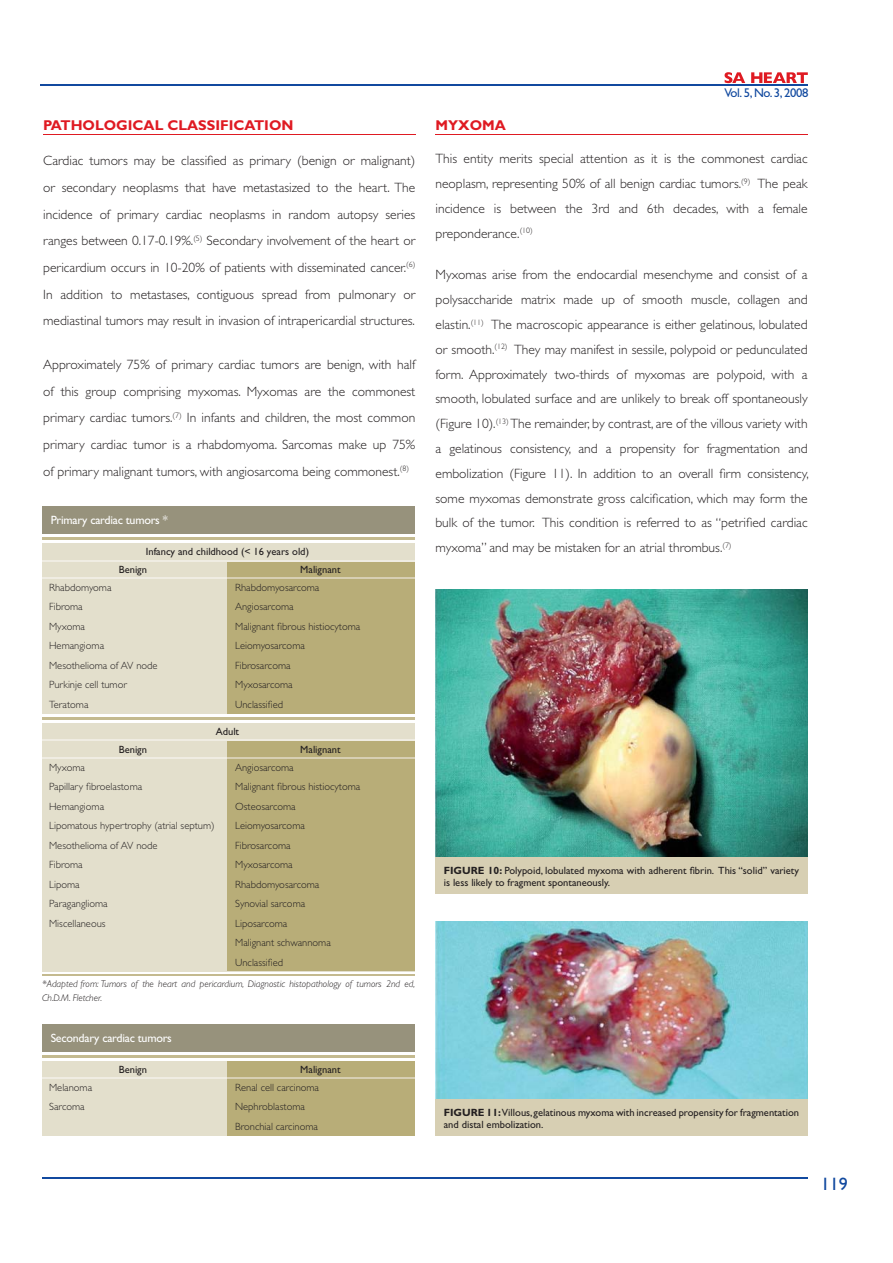
<style>
.page{position:relative;width:893px;height:1263px;background:#fff}
.page>*{position:absolute;margin:0;border:0;box-sizing:border-box;transform-origin:0 0}
.t1{font:18px "Gill Sans Std";color:#11499f}
.t2{font:700 14.25px "Gill Sans Std";color:#df1a22}
.t3{font:300 13.5px/24.8px "Gill Sans Std";color:#231f20;text-align:justify}
.t4{font:12.6px "Gill Sans Std";letter-spacing:-.03em;color:#11499f}
.t5{font:12px "Gill Sans Std";letter-spacing:-.02em;color:#fff}
.t6{font:300 10.5px/19.5px "Gill Sans Std";color:#231f20}
.t7{font:10.5px/12px "Gill Sans Std";color:#231f20}
.t8{font:italic 300 9.75px/13.5px "Gill Sans Std";color:#231f20}
.s1{font-weight:700}
</style>
<div class="page">
<hr style="left:40px;top:85px;width:768px;height:1px;background:#11499f">
<hr style="left:42px;top:1177px;width:766px;height:1px;background:#11499f">
<svg style="left:724px;top:72px;width:84px;height:11px"></svg>
<hr style="left:43px;top:134px;width:372px;height:1px;background:#df1a22">
<hr style="left:435px;top:134px;width:373px;height:1px;background:#df1a22">
<div style="left:42px;top:506px;width:372px;height:28px;background:#97927c"></div>
<div style="left:42px;top:543px;width:372px;height:171px;background:#e3dfcc"></div>
<hr style="left:42px;top:537px;width:372px;height:3px;background:#c4ba8f">
<div style="left:227px;top:561px;width:188px;height:153px;background:#b8ad78"></div>
<hr style="left:42px;top:560px;width:372px;height:1px;background:#efece2">
<hr style="left:42px;top:578px;width:185px;height:1px;background:#efece2">
<hr style="left:227px;top:578px;width:188px;height:1px;background:#d7cfb3">
<div style="left:42px;top:1024px;width:372px;height:28px;background:#97927c"></div>
<div style="left:42px;top:1061px;width:372px;height:74px;background:#e3dfcc"></div>
<hr style="left:42px;top:1055px;width:372px;height:3px;background:#c4ba8f">
<div style="left:227px;top:1061px;width:188px;height:74px;background:#b8ad78"></div>
<hr style="left:42px;top:1078px;width:185px;height:1px;background:#efece2">
<hr style="left:227px;top:1078px;width:188px;height:1px;background:#d7cfb3">
<div style="left:42px;top:723px;width:372px;height:248px;background:#e3dfcc"></div>
<div style="left:227px;top:741px;width:188px;height:230px;background:#b8ad78"></div>
<hr style="left:42px;top:740px;width:372px;height:1px;background:#efece2">
<hr style="left:42px;top:758px;width:185px;height:1px;background:#efece2">
<hr style="left:227px;top:758px;width:188px;height:1px;background:#d7cfb3">
<hr style="left:42px;top:974px;width:372px;height:2px;background:#c4ba8f">
<hr style="left:42px;top:717px;width:372px;height:3px;background:#c4ba8f">
<img style="left:436px;top:922px;width:372px;height:177px">
<div style="left:436px;top:1099px;width:372px;height:36px;background:#d7cfb3"></div>
<img style="left:436px;top:589px;width:372px;height:268px">
<div style="left:436px;top:857px;width:372px;height:37px;background:#d7cfb3"></div>
<p class="t2" style="left:43px;top:120px;width:252px">PATHOLOGICAL CLASSIFICATION</p>
<p class="t3" style="left:43px;top:149px;width:374px;line-height:26.7px">Cardiac tumors may be classified as primary (benign or malignant) or secondary neoplasms that have metastasized to the heart. The incidence of primary cardiac neoplasms in random autopsy series ranges between 0.17-0.19%.<sup>(5)</sup> Secondary involvement of the heart or pericardium occurs in 10-20% of patients with disseminated cancer.<sup>(6)<br></sup>In addition to metastases, contiguous spread from pulmonary or mediastinal tumors may result in invasion of intrapericardial structures.</p>
<p class="t3" style="left:43px;top:352px;width:374px;line-height:26.7px">Approximately 75% of primary cardiac tumors are benign, with half of this group comprising myxomas. Myxomas are the commonest primary cardiac tumors.<sup>(7)</sup> In infants and children, the most common primary cardiac tumor is a rhabdomyoma. Sarcomas make up 75% of primary malignant tumors, with angiosarcoma being commonest.<sup>(8)</sup></p>
<p class="t5" style="left:51px;top:516px;width:119px">Primary cardiac tumors *</p>
<p class="t7" style="left:119px;top:544px;width:192px;line-height:18px;text-indent:27px">Infancy and childhood (&lt; 16 years old)<br>Benign</p>
<p class="t7" style="left:300px;top:565px;width:42px">Malignant</p>
<p class="t6" style="left:49px;top:579px;width:64px">Rhabdomyoma</p>
<p class="t6" style="left:235px;top:579px;width:86px">Rhabdomyosarcoma</p>
<p class="t6" style="left:49px;top:598px;width:35px">Fibroma</p>
<p class="t6" style="left:235px;top:598px;width:60px">Angiosarcoma</p>
<p class="t6" style="left:49px;top:618px;width:37px">Myxoma</p>
<p class="t6" style="left:235px;top:618px;width:127px">Malignant fibrous histiocytoma</p>
<p class="t6" style="left:49px;top:637px;width:57px">Hemangioma</p>
<p class="t6" style="left:235px;top:637px;width:71px">Leiomyosarcoma</p>
<p class="t6" style="left:49px;top:657px;width:110px">Mesothelioma of AV node</p>
<p class="t6" style="left:235px;top:657px;width:57px">Fibrosarcoma</p>
<p class="t6" style="left:49px;top:676px;width:79px">Purkinje cell tumor</p>
<p class="t6" style="left:235px;top:676px;width:59px">Myxosarcoma</p>
<p class="t6" style="left:49px;top:696px;width:41px">Teratoma</p>
<p class="t6" style="left:235px;top:696px;width:49px">Unclassified</p>
<p class="t7" style="left:216px;top:726px;width:25px">Adult</p>
<p class="t7" style="left:119px;top:744px;width:30px">Benign</p>
<p class="t7" style="left:300px;top:744px;width:42px">Malignant</p>
<p class="t6" style="left:49px;top:758px;width:37px">Myxoma</p>
<p class="t6" style="left:235px;top:758px;width:60px">Angiosarcoma</p>
<p class="t6" style="left:49px;top:778px;width:95px">Papillary fibroelastoma</p>
<p class="t6" style="left:235px;top:778px;width:127px">Malignant fibrous histiocytoma</p>
<p class="t6" style="left:49px;top:797px;width:57px">Hemangioma</p>
<p class="t6" style="left:235px;top:797px;width:62px">Osteosarcoma</p>
<p class="t6" style="left:49px;top:817px;width:167px">Lipomatous hypertrophy (atrial septum)</p>
<p class="t6" style="left:235px;top:817px;width:71px">Leiomyosarcoma</p>
<p class="t6" style="left:49px;top:836px;width:110px">Mesothelioma of AV node</p>
<p class="t6" style="left:235px;top:836px;width:57px">Fibrosarcoma</p>
<p class="t6" style="left:49px;top:856px;width:35px">Fibroma</p>
<p class="t6" style="left:235px;top:856px;width:59px">Myxosarcoma</p>
<p class="t6" style="left:49px;top:875px;width:32px">Lipoma</p>
<p class="t6" style="left:235px;top:875px;width:86px">Rhabdomyosarcoma</p>
<p class="t6" style="left:49px;top:895px;width:60px">Paraganglioma</p>
<p class="t6" style="left:235px;top:895px;width:72px">Synovial sarcoma</p>
<p class="t6" style="left:49px;top:914px;width:58px">Miscellaneous</p>
<p class="t6" style="left:235px;top:914px;width:97px">Liposarcoma<br>Malignant schwannoma<br>Unclassified</p>
<p class="t8" style="left:42px;top:978px;width:374px">*Adapted from: Tumors of the heart and pericardium, Diagnostic histopathology of tumors 2nd ed,<br>Ch.D.M. Fletcher.</p>
<p class="t5" style="left:51px;top:1033px;width:123px">Secondary cardiac tumors</p>
<p class="t7" style="left:119px;top:1065px;width:30px">Benign</p>
<p class="t7" style="left:300px;top:1065px;width:42px">Malignant</p>
<p class="t6" style="left:49px;top:1079px;width:45px">Melanoma</p>
<p class="t6" style="left:235px;top:1079px;width:85px">Renal cell carcinoma</p>
<p class="t6" style="left:49px;top:1098px;width:37px">Sarcoma</p>
<p class="t6" style="left:235px;top:1098px;width:84px">Nephroblastoma<br>Bronchial carcinoma</p>
<p class="t4" style="left:724px;top:88px;width:85px">Vol. 5, No. 3, 2008</p>
<p class="t2" style="left:435px;top:120px;width:72px">MYXOMA</p>
<p class="t3" style="left:435px;top:148px;width:374px">This entity merits special attention as it is the commonest cardiac neoplasm, representing 50% of all benign cardiac tumors.<sup>(9)</sup> The peak incidence is between the 3rd and 6th decades, with a female preponderance.<sup>(10)</sup></p>
<p class="t3" style="left:435px;top:264px;width:375px">Myxomas arise from the endocardial mesenchyme and consist of a polysaccharide matrix made up of smooth muscle, collagen and elastin.<sup>(11)</sup> The macroscopic appearance is either gelatinous, lobulated or smooth.<sup>(12)</sup> They may manifest in sessile, polypoid or pedunculated form. Approximately two-thirds of myxomas are polypoid, with a smooth, lobulated surface and are unlikely to break off spontaneously (Figure 10).<sup>(13)</sup> The remainder, by contrast, are of the villous variety with a gelatinous consistency, and a propensity for fragmentation and embolization (Figure 11). In addition to an overall firm consistency, some myxomas demonstrate gross calcification, which may form the bulk of the tumor. This condition is referred to as “petrified cardiac myxoma” and may be mistaken for an atrial thrombus.<sup>(7)</sup></p>
<p class="t7" style="left:444px;top:865px;width:357px"><span class="s1">FIGURE 10:</span> Polypoid, lobulated myxoma with adherent fibrin. This “solid” variety is less likely to fragment spontaneously.</p>
<p class="t7" style="left:444px;top:1107px;width:357px"><span class="s1">FIGURE 11:</span> Villous, gelatinous myxoma with increased propensity for fragmentation and distal embolization.</p>
<h1 class="t1" style="left:821px;top:1177px;width:28px">119</h1>
</div>
